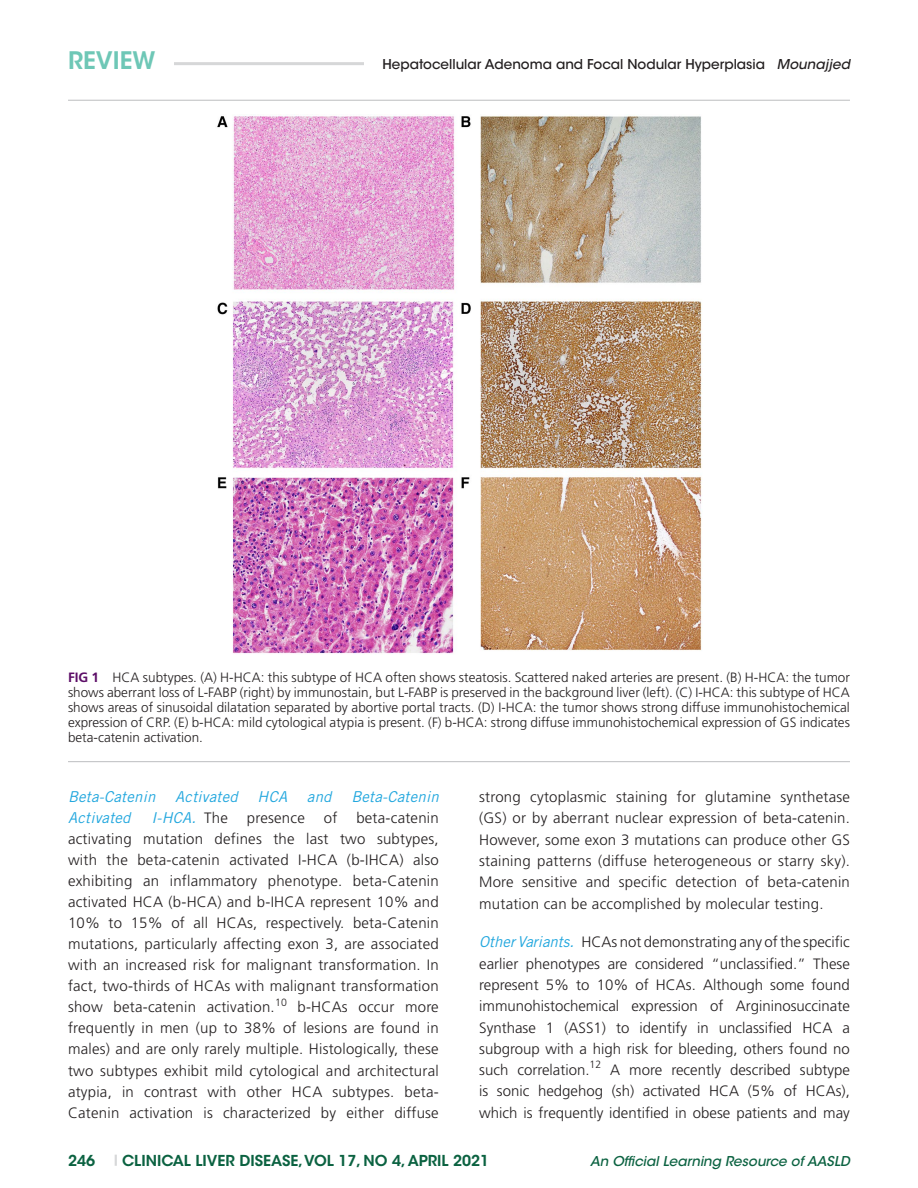
<style>
.page{position:relative;width:918px;height:1188px;background:#fff}
.page>*{position:absolute;margin:0;border:0;box-sizing:border-box;transform-origin:0 0}
.t1{font:600 24px "ITC Avant Garde Std";color:#6ec7b6}
.t2{font:300 15px/21px "Frutiger LT Std";letter-spacing:.015em;color:#231f20;text-align:justify}
.t3{font:italic 15px "Trade Gothic LT Std";letter-spacing:.015em;color:#22a7de}
.t4{font:600 15px "ITC Avant Garde Std";color:#0b6241}
.t5{font:300 13.5px/15px "Frutiger LT Std";color:#231f20;text-align:justify}
.t6{font:500 13.5px "ITC Avant Garde Std";color:#231f20}
.t7{font:italic 500 13.5px "ITC Avant Garde Std";color:#0b6241}
.s1{font-style:italic}
.s2{font-weight:700;color:#5c0d67}
.s3{font-family:"Frutiger LT Std";font-weight:300;font-style:normal;color:#231f20}
.s4{font-family:"Trade Gothic LT Std";font-weight:400;font-style:italic;color:#22a7de}
</style>
<div class="page">
<hr style="left:173px;top:62px;width:584px;height:3px;background:#d6d7d8">
<div style="left:365px;top:59px;width:485px;height:19px;background:#fff"></div>
<div style="left:68px;top:52px;width:106px;height:24px;background:#fff"></div>
<hr style="left:68px;top:761px;width:782px;height:1px;background:#c7c8ca">
<img style="left:217px;top:116px;width:485px;height:538px">
<hr style="left:68px;top:100px;width:782px;height:1px;background:#c7c8ca">
<h1 class="t1" style="left:68px;top:46px;width:89px">REVIEW</h1>
<p class="t6" style="left:383px;top:56px;width:469px">Hepatocellular Adenoma and Focal Nodular Hyperplasia <span class="s1">Mounajjed</span></p>
<p class="t5" style="left:68px;top:670px;width:783px"><span class="s2">FIG 1</span> HCA subtypes. (A) H-HCA: this subtype of HCA often shows steatosis. Scattered naked arteries are present. (B) H-HCA: the tumor shows aberrant loss of L-FABP (right) by immunostain, but L-FABP is preserved in the background liver (left). (C) I-HCA: this subtype of HCA shows areas of sinusoidal dilatation separated by abortive portal tracts. (D) I-HCA: the tumor shows strong diffuse immunohistochemical expression of CRP. (E) b-HCA: mild cytological atypia is present. (F) b-HCA: strong diffuse immunohistochemical expression of GS indicates beta-catenin activation.</p>
<p class="t3" style="left:68px;top:787px;width:89px">Beta-Catenin</p>
<p class="t3" style="left:175px;top:787px;width:64px">Activated</p>
<p class="t3" style="left:258px;top:787px;width:31px">HCA</p>
<p class="t3" style="left:307px;top:787px;width:26px">and</p>
<p class="t3" style="left:351px;top:787px;width:89px">Beta-Catenin</p>
<p class="t3" style="left:68px;top:808px;width:64px">Activated</p>
<p class="t3" style="left:151px;top:808px;width:78px">I-HCA. <span class="s3">The</span></p>
<p class="t2" style="left:247px;top:807px;width:59px">presence</p>
<p class="t2" style="left:324px;top:807px;width:15px">of</p>
<p class="t2" style="left:68px;top:807px;width:372px;text-indent:288px">beta-catenin activating mutation defines the last two subtypes, with the beta-catenin activated I-HCA (b-IHCA) also exhibiting an inflammatory phenotype. beta-Catenin activated HCA (b-HCA) and b-IHCA represent 10% and 10% to 15% of all HCAs, respectively. beta-Catenin mutations, particularly affecting exon 3, are associated with an increased risk for malignant transformation. In fact, two-thirds of HCAs with malignant transformation show beta-catenin activation.<sup>10</sup></p>
<p class="t2" style="left:68px;top:997px;width:372px;text-indent:229px">b-HCAs occur more frequently in men (up to 38% of lesions are found in males) and are only rarely multiple. Histologically, these two subtypes exhibit mild cytological and architectural atypia, in contrast with other HCA subtypes. beta-Catenin activation is characterized by either diffuse</p>
<p class="t2" style="left:479px;top:786px;width:372px">strong cytoplasmic staining for glutamine synthetase (GS) or by aberrant nuclear expression of beta-catenin.<br>However, some exon 3 mutations can produce other GS staining patterns (diffuse heterogeneous or starry sky).<br>More sensitive and specific detection of beta-catenin mutation can be accomplished by molecular testing.</p>
<p class="t2" style="left:479px;top:932px;width:372px"><span class="s4">Other Variants.</span> HCAs not demonstrating any of the specific earlier phenotypes are considered “unclassified.” These represent 5% to 10% of HCAs. Although some found immunohistochemical expression of Argininosuccinate Synthase 1 (ASS1) to identify in unclassified HCA a subgroup with a high risk for bleeding, others found no such correlation.<sup>12</sup></p>
<p class="t2" style="left:479px;top:1060px;width:372px;text-indent:131px">A more recently described subtype is sonic hedgehog (sh) activated HCA (5% of HCAs), which is frequently identified in obese patients and may</p>
<p class="t4" style="left:68px;top:1151px;width:368px">246 <sup>|</sup>CLINICAL LIVER DISEASE, VOL 17, NO 4, APRIL</p>
<p class="t4" style="left:453px;top:1151px;width:38px">2021</p>
<p class="t7" style="left:590px;top:1153px;width:261px">An Official Learning Resource of AASLD</p>
</div>
